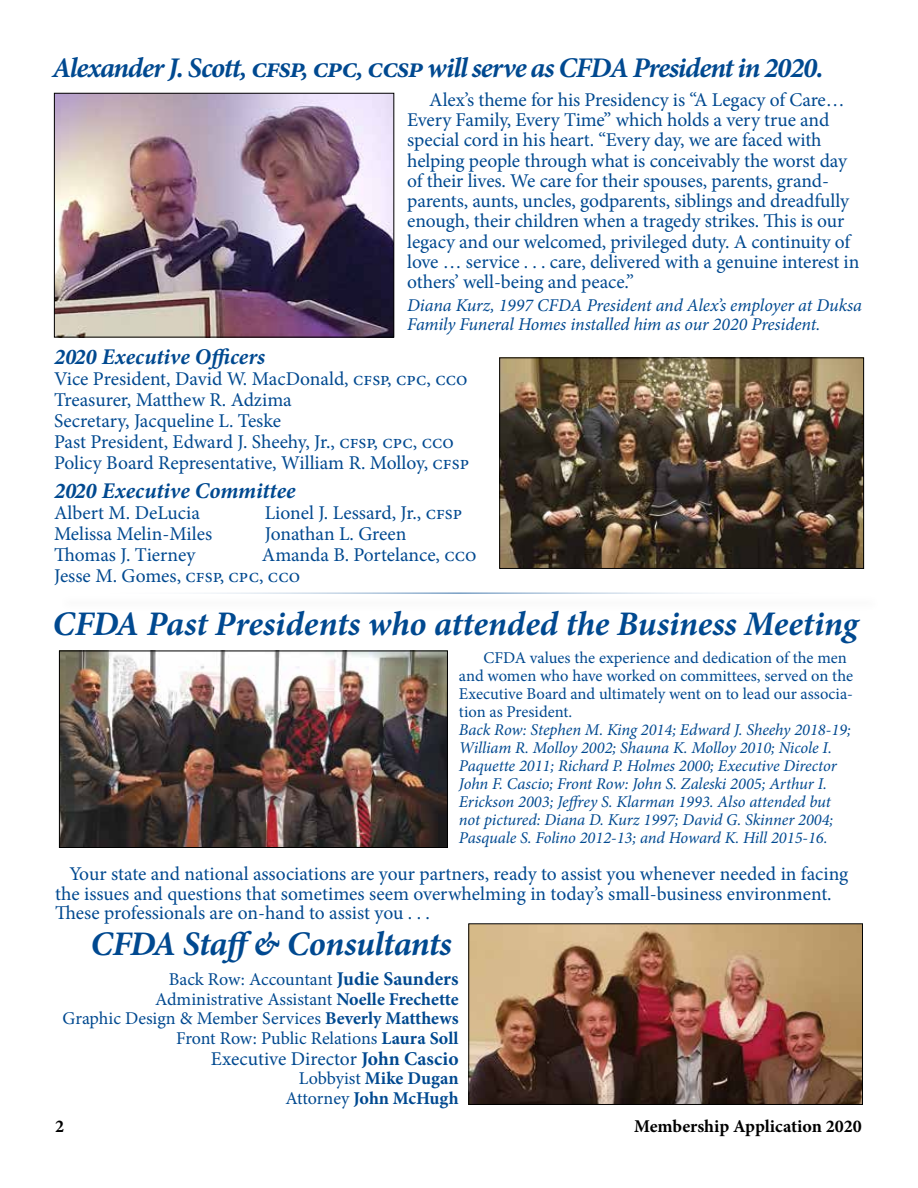
<style>
.page{position:relative;width:918px;height:1188px;background:#fff}
.page>*{position:absolute;margin:0;border:0;box-sizing:border-box;transform-origin:0 0}
.t1{font:italic 700 34.5px "Minion Pro";letter-spacing:-.005em;color:#004990}
.t2{font:italic 700 28.5px "Minion Pro";letter-spacing:-.04em;color:#004990}
.t3{font:italic 700 22.5px "Minion Pro";color:#004990}
.t4{font:19.5px/20.2px "Minion Pro";letter-spacing:-.005em;color:#004990}
.t5{font:18px/19.5px "Minion Pro";color:#004990;text-align:right}
.t6{font:italic 18px/19.5px "Minion Pro";letter-spacing:-.005em;color:#004990}
.t7{font:700 18px/19.5px "Minion Pro";color:#004990;text-align:right}
.t8{font:700 18px "Minion Pro";letter-spacing:-.005em;color:#000}
.t9{font:italic 16.5px/18px "Minion Pro";letter-spacing:-.005em;color:#004990}
.t10{font:16.5px/18px "Minion Pro";color:#004990}
.s1{font-weight:700;font-size:19.5px}
.s2{font-weight:700}
.s3{font-weight:400}
</style>
<div class="page">
<img style="left:470px;top:925px;width:391px;height:178px">
<div style="left:468px;top:923px;width:395px;height:182px;border:1px solid #000"></div>
<img style="left:56px;top:95px;width:336px;height:241px">
<div style="left:54px;top:93px;width:340px;height:245px;border:1px solid #000"></div>
<hr style="left:54px;top:592px;width:810px;height:2px;background:#004990">
<img style="left:501px;top:359px;width:361px;height:208px">
<div style="left:499px;top:357px;width:365px;height:212px;border:1px solid #000"></div>
<img style="left:61px;top:653px;width:385px;height:193px">
<div style="left:59px;top:651px;width:389px;height:197px;border:1px solid #000"></div>
<h2 class="t2" style="left:52px;top:48px;width:773px">Alexander J. Scott, cfsp, cpc, ccsp will serve as CFDA President in 2020.</h2>
<p class="t4" style="left:407px;top:90px;width:454px;text-indent:22px">Alex’s theme for his Presidency is “A Legacy of Care… Every Family, Every Time” which holds a very true and special cord in his heart. “Every day, we are faced with helping people through what is conceivably the worst day of their lives. We care for their spouses, parents, grand&shy;parents, aunts, uncles, godparents, siblings and dreadfully enough, their children when a tragedy strikes. This is our legacy and our welcomed, privileged duty. A continuity of love … service . . . care, delivered with a genuine interest in others’ well-being and peace.”</p>
<p class="t6" style="left:407px;top:295px;width:456px">Diana Kurz, 1997 CFDA President and Alex’s employer at Duksa<br>Family Funeral Homes installed him as our 2020 President.</p>
<p class="t3" style="left:54px;top:341px;width:213px">2020 Executive Officers</p>
<p class="t4" style="left:54px;top:369px;width:417px;line-height:21px">Vice President, David W. MacDonald, cfsp, cpc, cco Treasurer, Matthew R. Adzima<br>Secretary, Jacqueline L. Teske<br>Past President, Edward J. Sheehy, Jr., cfsp, cpc, cco Policy Board Representative, William R. Molloy, cfsp</p>
<p class="t3" style="left:54px;top:474px;width:243px">2020 Executive Committee</p>
<p class="t4" style="left:54px;top:502px;width:148px">Albert M. DeLucia</p>
<p class="t4" style="left:265px;top:502px;width:199px">Lionel J. Lessard, Jr., cfsp</p>
<p class="t4" style="left:54px;top:523px;width:160px">Melissa Melin-Miles</p>
<p class="t4" style="left:265px;top:523px;width:143px">Jonathan L. Green</p>
<p class="t4" style="left:54px;top:544px;width:143px">Thomas J. Tierney</p>
<p class="t4" style="left:54px;top:544px;width:424px;line-height:21px;text-indent:208px">Amanda B. Portelance, cco<br>Jesse M. Gomes, cfsp, cpc, cco</p>
<h1 class="t1" style="left:52px;top:599px;width:807px">CFDA Past Presidents who attended the Business Meeting</h1>
<p class="t10" style="left:459px;top:649px;width:396px;text-indent:25px">CFDA values the experience and dedication of the men and women who have worked on committees, served on the Executive Board and ultimately went on to lead our associa&shy;tion as President.</p>
<p class="t9" style="left:459px;top:721px;width:393px">Back Row: Stephen M. King 2014; Edward J. Sheehy 2018-19; William R. Molloy 2002; Shauna K. Molloy 2010; Nicole I.<br>Paquette 2011; Richard P. Holmes 2000; Executive Director John F. Cascio; Front Row: John S. Zaleski 2005; Arthur I.<br>Erickson 2003; Jeffrey S. Klarman 1993. Also attended but not pictured: Diana D. Kurz 1997; David G. Skinner 2004; Pasquale S. Folino 2012-13; and Howard K. Hill 2015-16.</p>
<p class="t4" style="left:55px;top:864px;width:795px;line-height:19.5px;text-indent:14px">Your state and national associations are your partners, ready to assist you whenever needed in facing the issues and questions that sometimes seem overwhelming in today’s small-business environment.<br>These professionals are on-hand to assist you . . .</p>
<h1 class="t1" style="left:90px;top:919px;width:363px">CFDA Staff &amp; Consultants</h1>
<p class="t5" style="left:63px;top:970px;width:397px">Back Row: Accountant <span class="s1">Judie Saunders </span>Administrative Assistant <span class="s2">Noelle Frechette<br></span>Graphic Design &amp; Member Services <span class="s2">Beverly Matthews </span>Front Row: Public Relations <span class="s2">Laura Soll</span></p>
<p class="t4" style="left:211px;top:1048px;width:249px">Executive Director <span class="s2">John Cascio</span></p>
<p class="t7" style="left:285px;top:1069px;width:175px"><span class="s3">Lobbyist</span> Mike Dugan<br><span class="s3">Attorney</span> John McHugh</p>
<p class="t8" style="left:55px;top:1114px;width:10px">2</p>
<p class="t8" style="left:634px;top:1114px;width:229px">Membership Application 2020</p>
</div>
